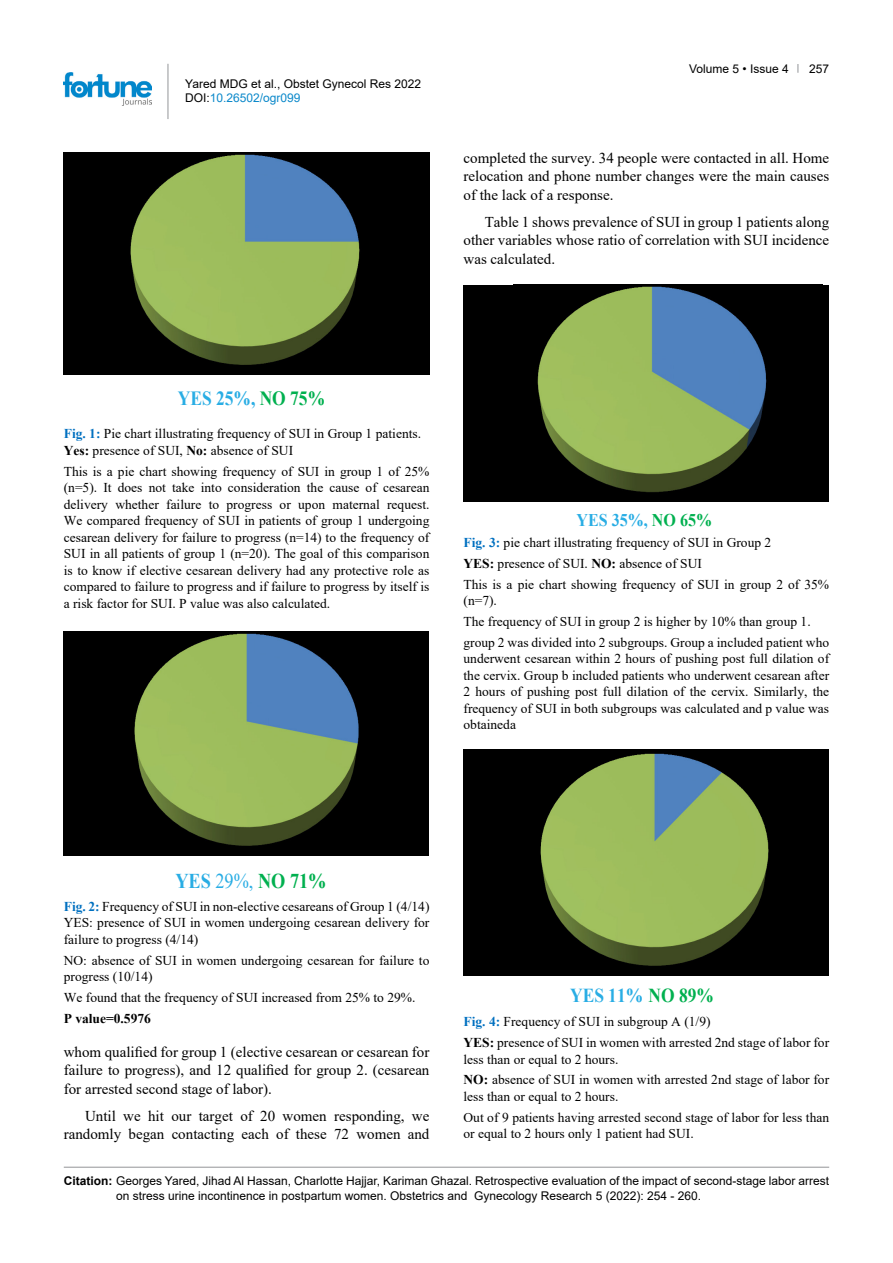
<style>
.page{position:relative;width:893px;height:1263px;background:#fff}
.page>*{position:absolute;margin:0;border:0;box-sizing:border-box;transform-origin:0 0}
.t1{font:700 21px "Times New Roman";color:#00b04f;scale:.87 1}
.t2{font:700 20.1px "Times New Roman";color:#29ade4;scale:.87 1}
.t3{font:700 19.8px "Times New Roman";color:#29ade4;scale:.88 1}
.t4{font:700 17.85px "Times New Roman";color:#29ade4;scale:.9 1}
.t5{font:15px/18.5px "Times New Roman";color:#000;text-align:justify}
.t6{font:13.5px/16.5px "Times New Roman";color:#000}
.t7{font:700 13.5px "Times New Roman";color:#000}
.t8{font:12px/14.4px "Arial";color:#000}
.s1{color:#0a88ca}
.s2{color:#00b04f}
.s3{font-weight:700;color:#0070c0}
.s4{font-weight:700}
.s5{color:#29ade4}
.s6{font-weight:400;color:#29ade4}
</style>
<div class="page">
<hr style="left:168px;top:64px;width:1px;height:55px;background:#939598">
<img style="left:64px;top:72px;width:88px;height:33px">
<hr style="left:64px;top:1167px;width:765px;height:1px;background:#939598">
<img style="left:64px;top:152px;width:365px;height:222px">
<img style="left:64px;top:631px;width:365px;height:225px">
<div style="left:463px;top:285px;width:366px;height:216px;background:#000"></div>
<img style="left:537px;top:286px;width:230px;height:207px">
<div style="left:463px;top:749px;width:366px;height:227px;background:#000"></div>
<img style="left:540px;top:753px;width:229px;height:213px">
<p class="t8" style="left:185px;top:76px;width:237px">Yared MDG et al., Obstet Gynecol Res 2022<br>DOI:<span class="s1">10.26502/ogr099</span></p>
<p class="t8" style="left:689px;top:61px;width:101px">Volume 5 • Issue 4</p>
<p class="t8" style="left:809px;top:61px;width:22px">257</p>
<p class="t5" style="left:463px;top:148px;width:367px">completed the survey. 34 people were contacted in all. Home relocation and phone number changes were the main causes of the lack of a response.</p>
<p class="t5" style="left:463px;top:212px;width:367px;text-indent:21px">Table 1 shows prevalence of SUI in group 1 patients along other variables whose ratio of correlation with SUI incidence was calculated.</p>
<h2 class="t2" style="left:178px;top:384px;width:171px">YES 25%, <span class="s2">NO 75%</span></h2>
<p class="t6" style="left:64px;top:425px;width:359px"><span class="s3">Fig. 1:</span> Pie chart illustrating frequency of SUI in Group 1 patients.<br><span class="s4">Yes:</span> presence of SUI, <span class="s4">No:</span> absence of SUI</p>
<p class="t6" style="left:64px;top:462px;width:367px;text-align:justify">This is a pie chart showing frequency of SUI in group 1 of 25% (n=5). It does not take into consideration the cause of cesarean delivery whether failure to progress or upon maternal request.<br>We compared frequency of SUI in patients of group 1 undergoing cesarean delivery for failure to progress (n=14) to the frequency of SUI in all patients of group 1 (n=20). The goal of this comparison is to know if elective cesarean delivery had any protective role as compared to failure to progress and if failure to progress by itself is a risk factor for SUI. P value was also calculated.</p>
<h3 class="t4" style="left:577px;top:507px;width:152px">YES 35%, <span class="s2">NO 65%</span></h3>
<p class="t6" style="left:463px;top:532px;width:367px;line-height:20.7px"><span class="s3">Fig. 3:</span> pie chart illustrating frequency of SUI in Group 2<br><span class="s4">YES:</span> presence of SUI. <span class="s4">NO:</span> absence of SUI<br>This is a pie chart showing frequency of SUI in group 2 of 35%</p>
<p class="t6" style="left:463px;top:590px;width:367px;line-height:20.7px">(n=7).<br>The frequency of SUI in group 2 is higher by 10% than group 1. group 2 was divided into 2 subgroups. Group a included patient who</p>
<p class="t6" style="left:463px;top:650px;width:367px;text-align:justify">underwent cesarean within 2 hours of pushing post full dilation of the cervix. Group b included patients who underwent cesarean after 2 hours of pushing post full dilation of the cervix. Similarly, the frequency of SUI in both subgroups was calculated and p value was obtaineda</p>
<h1 class="t1" style="left:175px;top:865px;width:175px"><span class="s5">YES</span> <span class="s6">29%,</span> NO 71%</h1>
<p class="t6" style="left:64px;top:897px;width:367px;text-align:justify"><span class="s3">Fig. 2:</span> Frequency of SUI in non-elective cesareans of Group 1 (4/14)<br>YES: presence of SUI in women undergoing cesarean delivery for failure to progress (4/14)</p>
<p class="t6" style="left:64px;top:951px;width:367px">NO: absence of SUI in women undergoing cesarean for failure to progress (10/14)</p>
<p class="t6" style="left:64px;top:988px;width:353px">We found that the frequency of SUI increased from 25% to 29%.</p>
<p class="t7" style="left:64px;top:1008px;width:89px">P value=0.5976</p>
<p class="t5" style="left:64px;top:1042px;width:367px">whom qualified for group 1 (elective cesarean or cesarean for failure to progress), and 12 qualified for group 2. (cesarean for arrested second stage of labor).</p>
<p class="t5" style="left:64px;top:1106px;width:367px;text-align:right">Until we hit our target of 20 women responding, we randomly began contacting each of these 72 women and</p>
<h3 class="t3" style="left:570px;top:981px;width:165px">YES 11% <span class="s2">NO 89%</span></h3>
<p class="t6" style="left:463px;top:1011px;width:367px;line-height:20.7px"><span class="s3">Fig. 4:</span> Frequency of SUI in subgroup A (1/9)<br><span class="s4">YES:</span> presence of SUI in women with arrested 2nd stage of labor for</p>
<p class="t6" style="left:463px;top:1048px;width:367px;line-height:20.7px">less than or equal to 2 hours.<br><span class="s4">NO:</span> absence of SUI in women with arrested 2nd stage of labor for</p>
<p class="t6" style="left:463px;top:1085px;width:367px;line-height:20.7px">less than or equal to 2 hours.<br>Out of 9 patients having arrested second stage of labor for less than</p>
<p class="t6" style="left:463px;top:1125px;width:232px">or equal to 2 hours only 1 patient had SUI.</p>
<p class="t8" style="left:116px;top:1173px;width:715px;line-height:15px;text-indent:-52px"><span class="s4">Citation:</span> Georges Yared, Jihad Al Hassan, Charlotte Hajjar, Kariman Ghazal. Retrospective evaluation of the impact of second-stage labor arrest on stress urine incontinence in postpartum women. Obstetrics and Gynecology Research 5 (2022): 254 - 260.</p>
</div>
